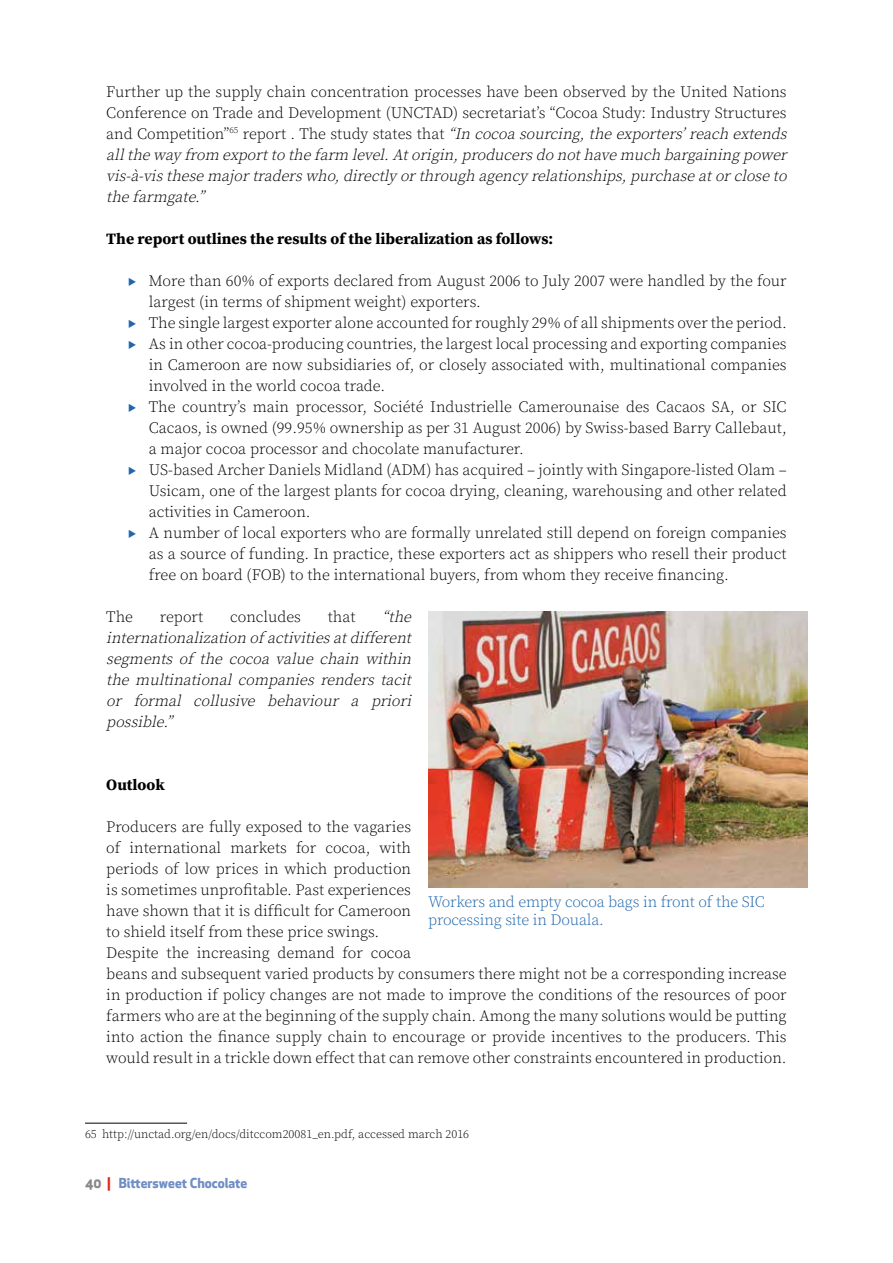
<style>
.page{position:relative;width:893px;height:1263px;background:#fff}
.page>*{position:absolute;margin:0;border:0;box-sizing:border-box;transform-origin:0 0}
.t1{font:300 15.75px/21px "Source Serif Pro";color:#000}
.t2{font:italic 300 15.75px/21px "Source Serif Pro";color:#000}
.t3{font:700 15.75px "Source Serif Pro";color:#000}
.t4{font:300 15.75px/18px "Source Serif Pro";letter-spacing:-.01em;color:#2066aa}
.t5{font:700 13.5px "Apex New";color:#6f8ec4}
.t6{font:300 12px "Source Serif Pro";color:#000}
.s1{font-style:normal}
.s2{color:#2066aa}
.s3{color:#878787}
.s4{color:#e42315}
</style>
<div class="page">
<hr style="left:85px;top:1123px;width:102px;height:1px;background:#000">
<img style="left:428px;top:611px;width:380px;height:277px">
<p class="t2" style="left:106px;top:81px;width:686px"><span class="s1">Further up the supply chain concentration processes have been observed by the United Nations Conference on Trade and Development (UNCTAD) secretariat’s “Cocoa Study: Industry Structures a n d C o m p e t i t i o n”</span> <sup>6</sup> <sup>5</sup> <span class="s1">r e p o r t . T h e s t u dy s t at e s t h at</span> “In cocoa sourcing,theexporters’reach extends alltheway from exportto thefarm level.Atorigin,producersdo nothavemuch bargaining power vis-à-visthesemaj ortraderswho,directly orthrough agency relationships,purchaseatorcloseto thefarmgate.”</p>
<p class="t3" style="left:106px;top:229px;width:448px">The report outlines the results of the liberalization as follows:</p>
<p class="t1" style="left:128px;top:270px;width:661px"><span class="s2">▶</span> More than 60% of exports declared from August 2006 to July 2007 were handled by the four</p>
<p class="t1" style="left:149px;top:291px;width:333px">largest (in terms of shipment weight) exporters.</p>
<p class="t1" style="left:128px;top:312px;width:661px"><span class="s2">▶</span> The single largest exporter alone accounted for roughly 29% of all shipments over the period.</p>
<p class="t1" style="left:128px;top:333px;width:660px"><span class="s2">▶</span> As in other cocoa-producing countries, the largest local processing and exporting companies</p>
<p class="t1" style="left:149px;top:354px;width:639px">in Cameroon are now subsidiaries of, or closely associated with, multinational companies</p>
<p class="t1" style="left:149px;top:375px;width:238px">involved in the world cocoa trade.</p>
<p class="t1" style="left:128px;top:396px;width:661px"><span class="s2">▶</span> The country’s main processor, Société Industrielle Camerounaise des Cacaos SA, or SIC</p>
<p class="t1" style="left:149px;top:417px;width:639px">Cacaos, is owned (99.95% ownership as per 31 August 2006) by Swiss-based Barry Callebaut,</p>
<p class="t1" style="left:149px;top:438px;width:377px">a major cocoa processor and chocolate manufacturer.</p>
<p class="t1" style="left:128px;top:459px;width:661px"><span class="s2">▶</span> US-based Archer Daniels Midland (ADM) has acquired – jointly with Singapore-listed Olam –</p>
<p class="t1" style="left:149px;top:480px;width:639px">Usicam, one of the largest plants for cocoa drying, cleaning, warehousing and other related</p>
<p class="t1" style="left:149px;top:501px;width:163px">activities in Cameroon.</p>
<p class="t1" style="left:128px;top:522px;width:661px"><span class="s2">▶</span> A number of local exporters who are formally unrelated still depend on foreign companies</p>
<p class="t1" style="left:149px;top:543px;width:639px">as a source of funding. In practice, these exporters act as shippers who resell their product</p>
<p class="t1" style="left:149px;top:564px;width:582px">free on board (FOB) to the international buyers, from whom they receive financing.</p>
<p class="t1" style="left:106px;top:606px;width:28px">The</p>
<p class="t1" style="left:160px;top:606px;width:45px">report</p>
<p class="t1" style="left:230px;top:606px;width:72px">concludes</p>
<p class="t1" style="left:328px;top:606px;width:29px">that</p>
<p class="t2" style="left:106px;top:606px;width:311px;text-align:justify;text-indent:276px">“the internationalization of activitiesatdifferent segments of the cocoa value chain within the multinational companies renders tacit or formal collusive behaviour a priori possible.”</p>
<p class="t3" style="left:106px;top:775px;width:60px">Outlook</p>
<p class="t1" style="left:106px;top:816px;width:682px">Producers are fully exposed to the vagaries<br>of international markets for cocoa, with<br>periods of low prices in which production<br>is sometimes unprofitable. Past experiences<br>have shown that it is difficult for Cameroon<br>to shield itself from these price swings.<br>Despite the increasing demand for cocoa<br>beans and subsequent varied products by consumers there might not be a corresponding increase in production if policy changes are not made to improve the conditions of the resources of poor farmers who are at the beginning of the supply chain. Among the many solutions would be putting into action the finance supply chain to encourage or provide incentives to the producers. This would result in a trickle down effect that can remove other constraints encountered in production.</p>
<p class="t4" style="left:428px;top:893px;width:338px">Workers and empty cocoa bags in front of the SIC processing site in Douala.</p>
<p class="t6" style="left:85px;top:1126px;width:386px">65 http://unctad.org/en/docs/ditccom20081_en.pdf, accessed march 2016</p>
<p class="t5" style="left:85px;top:1173px;width:164px"><span class="s3">40</span> <span class="s4">|</span> Bittersweet Chocolate</p>
</div>
